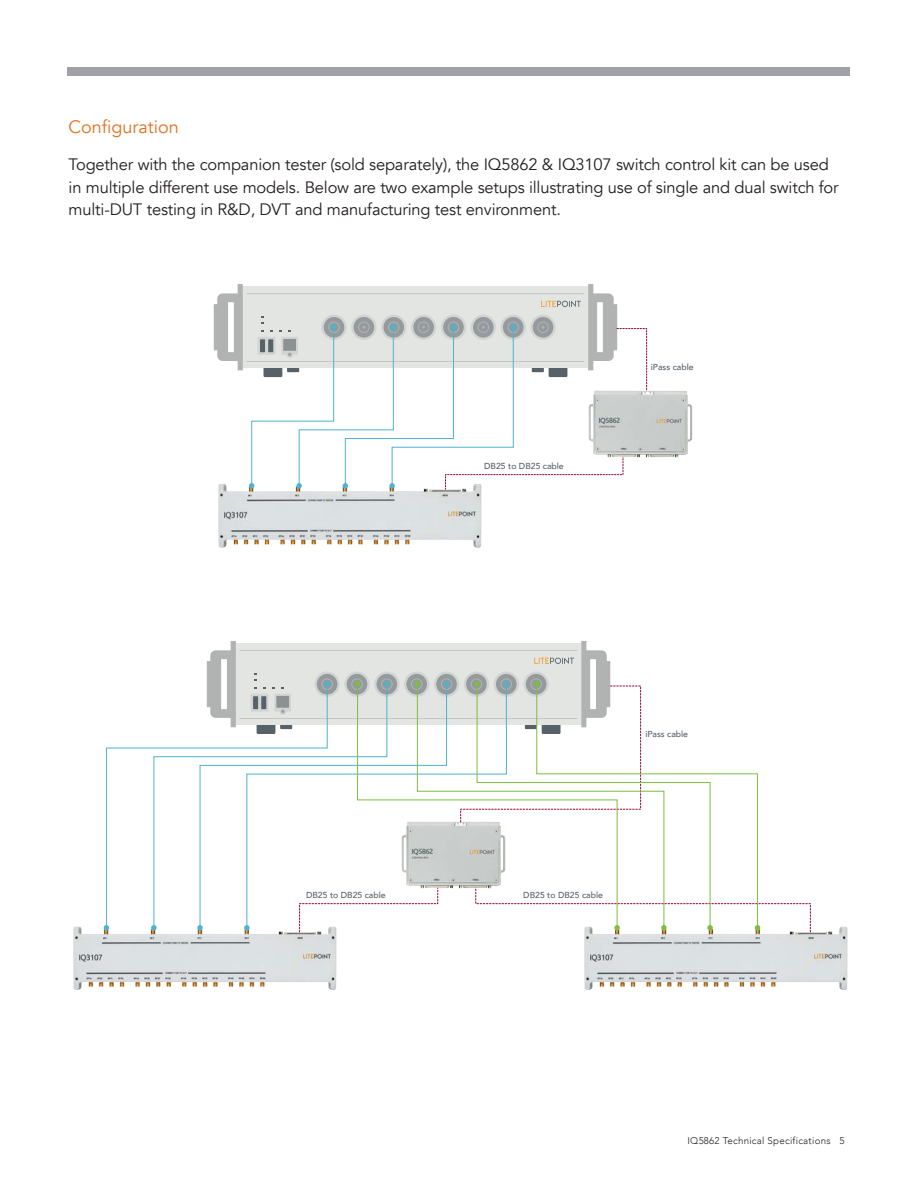
<style>
.page{position:relative;width:918px;height:1188px;background:#fff}
.page>*{position:absolute;margin:0;border:0;box-sizing:border-box;transform-origin:0 0}
.Subhead_3{font:18px "Avenir";color:#e4701e}
.Subhead_3-2{font:16.5px/22.5px "Avenir";letter-spacing:-.01em;color:#231f20}
.t1{font:300 9.75px "Avenir";letter-spacing:.025em;color:#231f20}
.t2{font:500 8.7px "Avenir";color:#566168}
</style>
<div class="page">
<div style="left:68px;top:68px;width:782px;height:8px;background:#a0a1a5"></div>
<svg style="left:214px;top:284px;width:29px;height:86px"></svg>
<hr style="left:246px;top:293px;width:338px;height:1px;background:#b0b3b2">
<hr style="left:246px;top:361px;width:338px;height:1px;background:#b0b3b2">
<img style="left:218px;top:484px;width:264px;height:64px">
<img style="left:647px;top:382px;width:46px;height:76px">
<svg style="left:249px;top:284px;width:398px;height:206px"></svg>
<div style="left:235px;top:643px;width:346px;height:82px;background:#e3e5e3"></div>
<svg style="left:207px;top:641px;width:29px;height:42px"></svg>
<hr style="left:240px;top:650px;width:337px;height:1px;background:#b0b3b2">
<svg style="left:314px;top:672px;width:26px;height:25px"></svg>
<div style="left:317px;top:674px;width:20px;height:21px;background:#949a9d;border-radius:50%"></div>
<div style="left:321px;top:679px;width:12px;height:11px;border:1px solid #b0b3b2;border-radius:50%"></div>
<svg style="left:344px;top:672px;width:26px;height:25px"></svg>
<div style="left:347px;top:674px;width:20px;height:21px;background:#949a9d;border-radius:50%"></div>
<div style="left:351px;top:679px;width:12px;height:11px;border:1px solid #b0b3b2;border-radius:50%"></div>
<svg style="left:374px;top:672px;width:26px;height:25px"></svg>
<div style="left:377px;top:674px;width:20px;height:21px;background:#949a9d;border-radius:50%"></div>
<div style="left:381px;top:679px;width:12px;height:11px;border:1px solid #b0b3b2;border-radius:50%"></div>
<svg style="left:434px;top:672px;width:25px;height:25px"></svg>
<svg style="left:436px;top:674px;width:21px;height:21px"></svg>
<div style="left:441px;top:679px;width:11px;height:11px;border:1px solid #b0b3b2;border-radius:50%"></div>
<svg style="left:404px;top:672px;width:25px;height:25px"></svg>
<svg style="left:406px;top:674px;width:21px;height:21px"></svg>
<div style="left:411px;top:679px;width:11px;height:11px;border:1px solid #b0b3b2;border-radius:50%"></div>
<svg style="left:254px;top:673px;width:3px;height:8px"></svg>
<img style="left:584px;top:926px;width:264px;height:64px">
<img style="left:73px;top:923px;width:264px;height:67px">
<svg style="left:299px;top:929px;width:38px;height:4px"></svg>
<svg style="left:106px;top:747px;width:47px;height:182px"></svg>
<svg style="left:104px;top:925px;width:5px;height:5px"></svg>
<svg style="left:324px;top:681px;width:6px;height:2px"></svg>
<svg style="left:153px;top:747px;width:46px;height:182px"></svg>
<svg style="left:151px;top:925px;width:6px;height:5px"></svg>
<svg style="left:384px;top:681px;width:6px;height:2px"></svg>
<svg style="left:199px;top:683px;width:47px;height:246px"></svg>
<svg style="left:197px;top:925px;width:6px;height:5px"></svg>
<svg style="left:246px;top:683px;width:111px;height:246px"></svg>
<svg style="left:244px;top:925px;width:6px;height:5px"></svg>
<svg style="left:665px;top:773px;width:46px;height:100px"></svg>
<svg style="left:460px;top:641px;width:151px;height:42px"></svg>
<svg style="left:618px;top:685px;width:47px;height:188px"></svg>
<svg style="left:357px;top:683px;width:261px;height:222px"></svg>
<svg style="left:475px;top:873px;width:336px;height:60px"></svg>
<svg style="left:355px;top:681px;width:5px;height:6px"></svg>
<p class="Subhead_3" style="left:69px;top:116px;width:112px">Configuration</p>
<p class="Subhead_3-2" style="left:69px;top:154px;width:772px">Together with the companion tester (sold separately), the IQ5862 &amp; IQ3107 switch control kit can be used in multiple different use models. Below are two example setups illustrating use of single and dual switch for multi-DUT testing in R&amp;D, DVT and manufacturing test environment.</p>
<p class="t2" style="left:484px;top:458px;width:81px">DB25 to DB25 cable</p>
<p class="t2" style="left:651px;top:360px;width:44px">iPass cable</p>
<p class="t2" style="left:645px;top:726px;width:44px">iPass cable</p>
<p class="t2" style="left:306px;top:888px;width:81px">DB25 to DB25 cable</p>
<p class="t2" style="left:523px;top:888px;width:81px">DB25 to DB25 cable</p>
<p class="t1" style="left:688px;top:1135px;width:158px">IQ5862 Technical Specifications 5</p>
</div>
